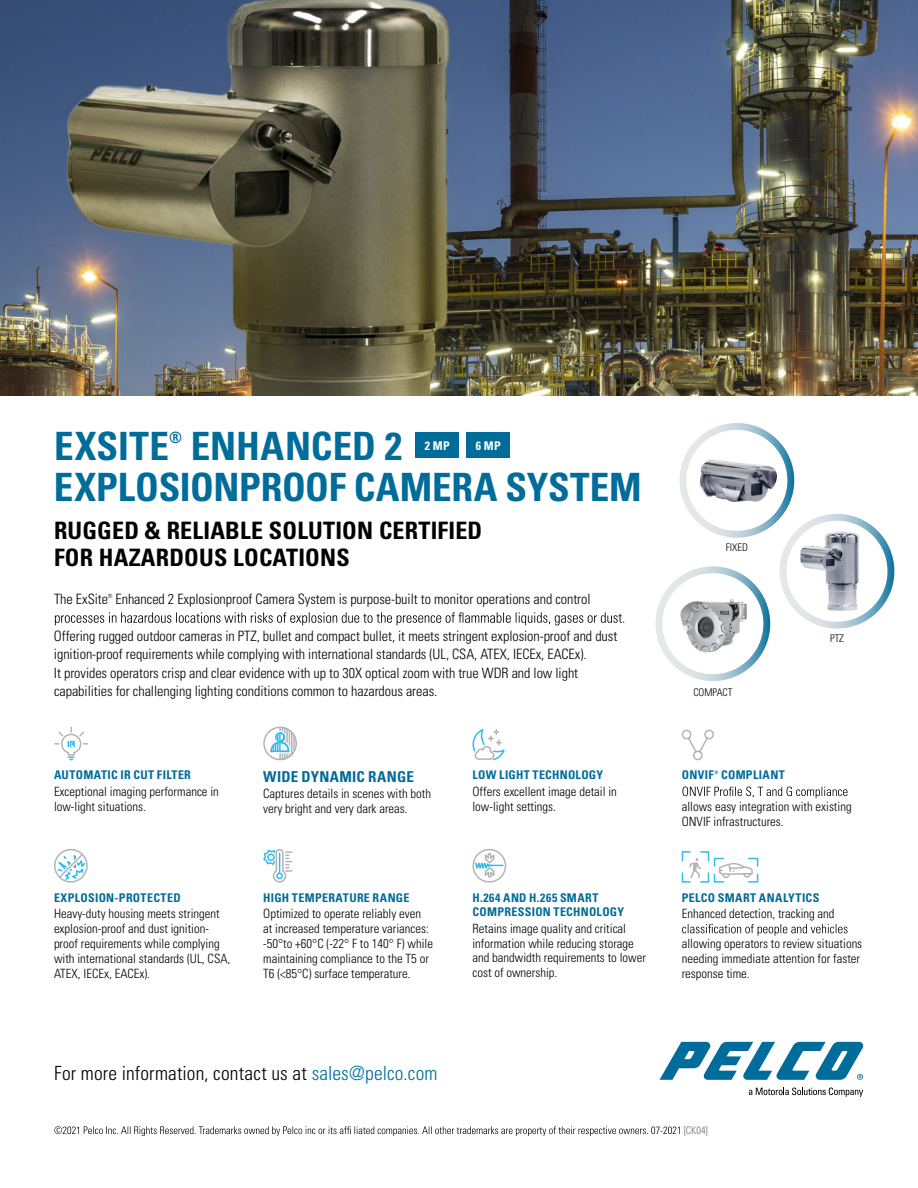
<style>
.page{position:relative;width:918px;height:1188px;background:#fff}
.page>*{position:absolute;margin:0;border:0;box-sizing:border-box;transform-origin:0 0}
.t1{font:700 condensed 39px/40.5px "Univers LT Std";color:#006c9a}
.t2{font:700 condensed 24px/27px "Univers LT Std";letter-spacing:.01em;color:#000}
.t3{font:300 condensed 19.5px "Univers LT Std";letter-spacing:.01em;color:#000}
.t4{font:700 condensed 15.6px "Univers LT Std";color:#006c9a}
.t5{font:700 condensed 15px "Univers LT Std";letter-spacing:.015em;color:#006c9a}
.t6{font:300 condensed 14.25px/18.3px "Univers LT Std";letter-spacing:-.005em;color:#000}
.t7{font:300 condensed 12.75px/15px "Univers LT Std";color:#000}
.t8{font:700 condensed 12px/14.2px "Univers LT Std";letter-spacing:.03em;color:#006c9a}
.t9{font:700 condensed 12px "Univers LT Std";color:#fff}
.t10{font:300 condensed 10.5px "Univers LT Std";letter-spacing:-.005em;color:#000}
.t11{font:300 condensed 10.5px "Univers LT Std";color:#6d6e71}
.t12{font:300 condensed 5.7px "Univers LT Std";color:#000}
.t13{font:700 condensed 4.8px "Univers LT Std";color:#006c9a}
.s1{color:#006c9a}
</style>
<div class="page">
<svg style="left:656px;top:423px;width:238px;height:258px"></svg>
<svg style="left:55px;top:612px;width:569px;height:13px"></svg>
<svg style="left:54px;top:1126px;width:626px;height:10px"></svg>
<svg style="left:54px;top:726px;width:34px;height:35px"></svg>
<svg style="left:263px;top:726px;width:34px;height:35px"></svg>
<svg style="left:472px;top:729px;width:33px;height:32px"></svg>
<svg style="left:681px;top:729px;width:33px;height:32px"></svg>
<svg style="left:683px;top:787px;width:165px;height:11px"></svg>
<div style="left:54px;top:849px;width:34px;height:34px;border:2px solid #b2b4b5;border-radius:50%"></div>
<svg style="left:54px;top:849px;width:33px;height:32px"></svg>
<svg style="left:263px;top:849px;width:29px;height:34px"></svg>
<svg style="left:472px;top:849px;width:35px;height:34px"></svg>
<svg style="left:681px;top:851px;width:78px;height:32px"></svg>
<svg style="left:682px;top:924px;width:166px;height:12px"></svg>
<img style="left:0;top:0;width:918px;height:395px">
<svg style="left:660px;top:1042px;width:203px;height:38px"></svg>
<svg style="left:749px;top:1088px;width:114px;height:9px"></svg>
<div style="left:416px;top:433px;width:43px;height:25px;background:#006c9a"></div>
<div style="left:467px;top:433px;width:43px;height:25px;background:#006c9a"></div>
<img style="left:797px;top:524px;width:69px;height:90px">
<img style="left:701px;top:459px;width:76px;height:42px">
<img style="left:679px;top:588px;width:69px;height:68px">
<h1 class="t1" style="left:54px;top:426px;width:117px">EXSITE</h1>
<p class="t4" style="left:169px;top:428px;width:14px">®</p>
<h1 class="t1" style="left:54px;top:426px;width:589px;text-indent:137px">ENHANCED 2<br>EXPLOSIONPROOF CAMERA SYSTEM</h1>
<h2 class="t2" style="left:54px;top:516px;width:430px">RUGGED &amp; RELIABLE SOLUTION CERTIFIED<br>FOR HAZARDOUS LOCATIONS</h2>
<p class="t6" style="left:54px;top:590px;width:56px">The ExSite</p>
<p class="t12" style="left:108px;top:592px;width:6px">®</p>
<p class="t6" style="left:116px;top:590px;width:477px">Enhanced 2 Explosionproof Camera System is purpose-built to monitor operations and control</p>
<p class="t6" style="left:54px;top:627px;width:565px">Offering rugged outdoor cameras in PTZ, bullet and compact bullet, it meets stringent explosion-proof and dust ignition-proof requirements while complying with international standards (UL, CSA, ATEX, IECEx, EACEx).<br>It provides operators crisp and clear evidence with up to 30X optical zoom with true WDR and low light capabilities for challenging lighting conditions common to hazardous areas.</p>
<p class="t9" style="left:425px;top:438px;width:26px">2 MP</p>
<p class="t9" style="left:476px;top:438px;width:26px">6 MP</p>
<p class="t8" style="left:54px;top:768px;width:139px">AUTOMATIC IR CUT FILTER</p>
<p class="t7" style="left:54px;top:784px;width:166px">Exceptional imaging performance in low-light situations.</p>
<p class="t8" style="left:54px;top:890px;width:128px">EXPLOSION-PROTECTED</p>
<p class="t7" style="left:54px;top:906px;width:178px">Heavy-duty housing meets stringent explosion-proof and dust ignition&shy;proof requirements while complying with international standards (UL, CSA, ATEX, IECEx, EACEx).</p>
<p class="t5" style="left:263px;top:767px;width:152px">WIDE DYNAMIC RANGE</p>
<p class="t7" style="left:263px;top:786px;width:169px">Captures details in scenes with both very bright and very dark areas.</p>
<p class="t8" style="left:263px;top:890px;width:148px">HIGH TEMPERATURE RANGE</p>
<p class="t7" style="left:263px;top:906px;width:171px">Optimized to operate reliably even at increased temperature variances: -50°to +60°C (-22° F to 140° F) while maintaining compliance to the T5 or T6 (&lt;85°C) surface temperature.</p>
<h3 class="t3" style="left:54px;top:1061px;width:385px">For more information, contact us at <span class="s1">sales@pelco.com</span></h3>
<p class="t8" style="left:472px;top:768px;width:132px">LOW LIGHT TECHNOLOGY</p>
<p class="t7" style="left:472px;top:784px;width:146px">Offers excellent image detail in low-light settings.</p>
<p class="t8" style="left:472px;top:890px;width:153px">H.264 AND H.265 SMART<br>COMPRESSION TECHNOLOGY</p>
<p class="t7" style="left:472px;top:921px;width:175px">Retains image quality and critical information while reducing storage and bandwidth requirements to lower cost of ownership.</p>
<p class="t10" style="left:726px;top:541px;width:23px">FIXED</p>
<p class="t10" style="left:693px;top:686px;width:40px">COMPACT</p>
<p class="t10" style="left:830px;top:632px;width:15px">PTZ</p>
<p class="t8" style="left:682px;top:768px;width:34px">ONVIF</p>
<p class="t13" style="left:714px;top:769px;width:5px">®</p>
<p class="t8" style="left:721px;top:768px;width:65px">COMPLIANT</p>
<p class="t7" style="left:682px;top:799px;width:171px">allows easy integration with existing<br>ONVIF infrastructures.</p>
<p class="t8" style="left:682px;top:890px;width:139px">PELCO SMART ANALYTICS</p>
<p class="t7" style="left:682px;top:906px;width:154px">Enhanced detection, tracking and</p>
<p class="t7" style="left:682px;top:936px;width:182px">allowing operators to review situations needing immediate attention for faster response time.</p>
<p class="t11" style="left:684px;top:1124px;width:26px">[CK04]</p>
</div>
